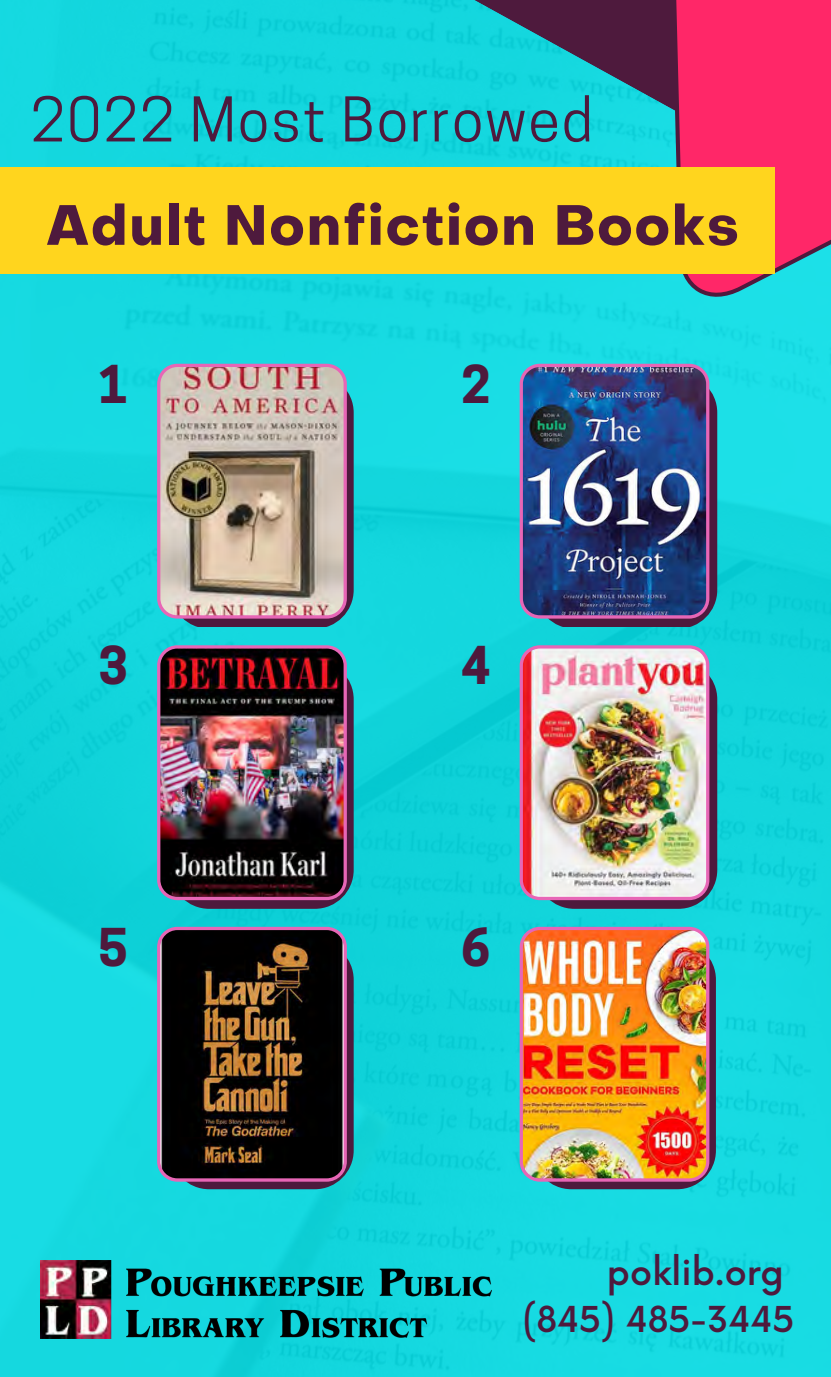
<style>
.page{position:relative;width:831px;height:1377px;background:#fff}
.page>*{position:absolute;margin:0;border:0;box-sizing:border-box;transform-origin:0 0}
.t1{font:57.82px "Cooper Hewitt";letter-spacing:.03em;color:#4e1a3d}
.t2{font:700 55.57px "Object Sans";letter-spacing:.05em;color:#4e1a3d}
.t3{font:700 49.05px "Cooper Hewitt";color:#4e1a3d}
.t4{font:500 34.88px/47.2px "Now";color:#4e1a3d}
</style>
<div class="page">
<div style="left:0;top:0;width:830px;height:1377px;background:#14d7de"></div>
<svg style="left:452px;top:0;width:51px;height:168px"></svg>
<svg style="left:511px;top:0;width:319px;height:385px"></svg>
<div style="left:0;top:168px;width:774px;height:106px;background:#ffd51e"></div>
<div style="left:170px;top:374px;width:183px;height:253px;background:#4e1a3d;border-radius:39px"></div>
<img style="left:157px;top:364px;width:190px;height:255px">
<div style="left:170px;top:660px;width:183px;height:249px;background:#4e1a3d;border-radius:39px"></div>
<img style="left:157px;top:645px;width:190px;height:255px">
<div style="left:170px;top:941px;width:183px;height:248px;background:#4e1a3d;border-radius:39px"></div>
<svg style="left:157px;top:927px;width:190px;height:255px;background:#35231b"></svg>
<div style="left:535px;top:374px;width:182px;height:253px;background:#4e1a3d;border-radius:39px"></div>
<img style="left:519px;top:364px;width:190px;height:255px">
<div style="left:535px;top:660px;width:182px;height:249px;background:#4e1a3d;border-radius:39px"></div>
<img style="left:519px;top:645px;width:190px;height:255px">
<div style="left:532px;top:941px;width:183px;height:248px;background:#4e1a3d;border-radius:39px"></div>
<img style="left:519px;top:927px;width:190px;height:255px">
<img style="left:40px;top:1261px;width:451px;height:77px">
<h1 class="t1" style="left:30px;top:98px;width:563px">2022 Most Borrowed</h1>
<h2 class="t2" style="left:46px;top:203px;width:693px">Adult Nonfiction Books</h2>
<h3 class="t3" style="left:98px;top:366px;width:31px">1</h3>
<h3 class="t3" style="left:461px;top:366px;width:31px">2</h3>
<h3 class="t3" style="left:98px;top:647px;width:31px">3</h3>
<h3 class="t3" style="left:461px;top:647px;width:31px">4</h3>
<h3 class="t3" style="left:98px;top:929px;width:31px">5</h3>
<h3 class="t3" style="left:461px;top:929px;width:31px">6</h3>
<p class="t4" style="left:522px;top:1250px;width:273px;text-indent:84px">poklib.org (845) 485-3445</p>
</div>
